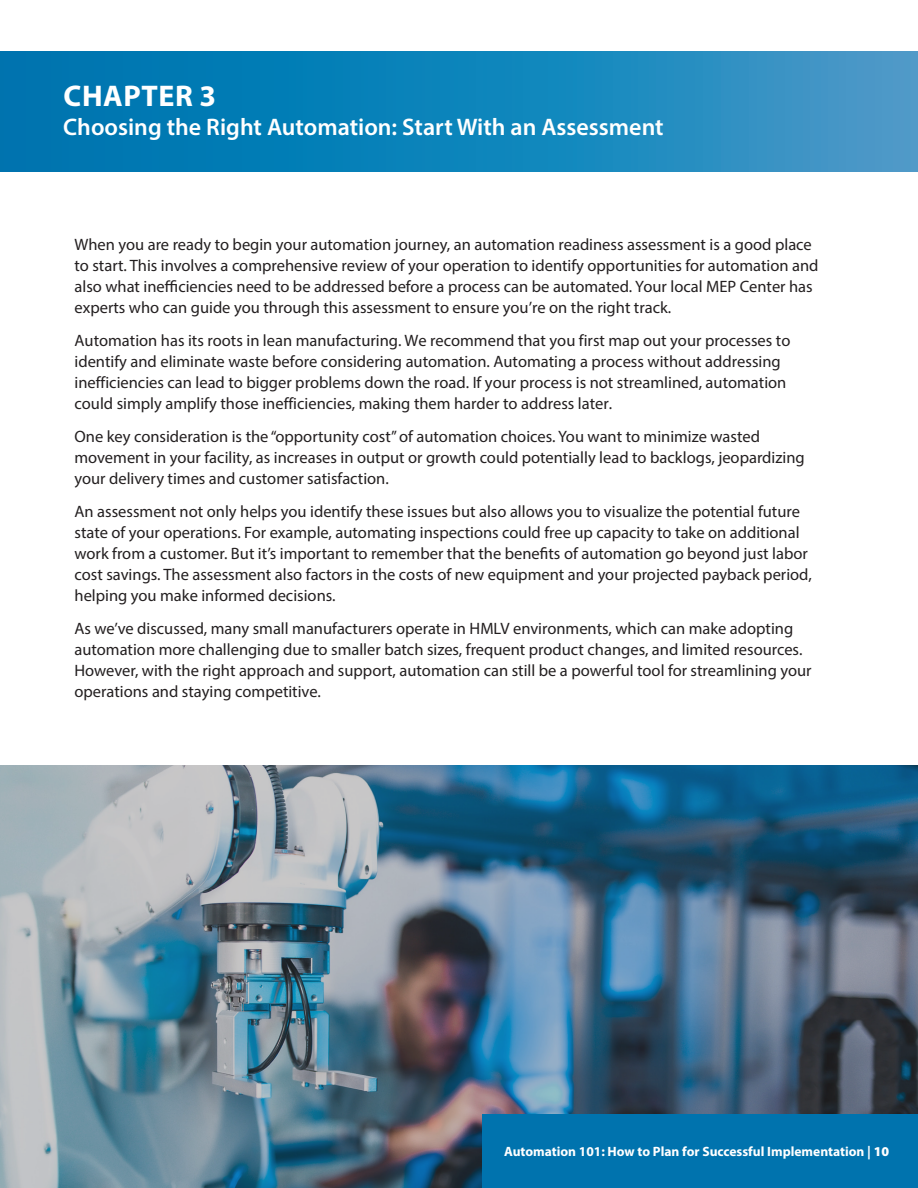
<style>
.page{position:relative;width:918px;height:1188px;background:#fff}
.page>*{position:absolute;margin:0;border:0;box-sizing:border-box;transform-origin:0 0}
._1__Header_White{font:700 30px "Myriad Pro";letter-spacing:.02em;color:#fff}
._1__Header_White-2{font:600 24px "Myriad Pro";color:#fff}
._3__Body_Txt{font:16.5px/21px "Myriad Pro";color:#231f20}
.t1{font:700 13.5px "Myriad Pro";color:#fff}
.s1{font-weight:900}
</style>
<div class="page">
<svg style="left:0;top:51px;width:918px;height:120px;background:#1584ba"></svg>
<img style="left:0;top:766px;width:918px;height:422px">
<div style="left:482px;top:1115px;width:436px;height:73px;background:#0073ae"></div>
<p class="_1__Header_White" style="left:64px;top:76px;width:154px">CHAPTER 3</p>
<p class="_1__Header_White-2" style="left:63px;top:112px;width:602px">Choosing the Right Automation: Start With an Assessment</p>
<p class="_3__Body_Txt" style="left:75px;top:233px;width:746px">When you are ready to begin your automation journey, an automation readiness assessment is a good place to start. This involves a comprehensive review of your operation to identify opportunities for automation and also what inefficiencies need to be addressed before a process can be automated. Your local MEP Center has experts who can guide you through this assessment to ensure you’re on the right track.</p>
<p class="_3__Body_Txt" style="left:75px;top:329px;width:717px">Automation has its roots in lean manufacturing. We recommend that you first map out your processes to identify and eliminate waste before considering automation. Automating a process without addressing inefficiencies can lead to bigger problems down the road. If your process is not streamlined, automation could simply amplify those inefficiencies, making them harder to address later.</p>
<p class="_3__Body_Txt" style="left:75px;top:425px;width:732px">One key consideration is the “opportunity cost” of automation choices. You want to minimize wasted movement in your facility, as increases in output or growth could potentially lead to backlogs, jeopardizing your delivery times and customer satisfaction.</p>
<p class="_3__Body_Txt" style="left:75px;top:500px;width:739px">An assessment not only helps you identify these issues but also allows you to visualize the potential future state of your operations. For example, automating inspections could free up capacity to take on additional work from a customer. But it’s important to remember that the benefits of automation go beyond just labor cost savings. The assessment also factors in the costs of new equipment and your projected payback period, helping you make informed decisions.</p>
<p class="_3__Body_Txt" style="left:75px;top:617px;width:739px">As we’ve discussed, many small manufacturers operate in HMLV environments, which can make adopting automation more challenging due to smaller batch sizes, frequent product changes, and limited resources.<br>However, with the right approach and support, automation can still be a powerful tool for streamlining your operations and staying competitive.</p>
<p class="t1" style="left:504px;top:1143px;width:387px">Automation 101: How to Plan for Successful Implementation | <span class="s1">10</span></p>
</div>
